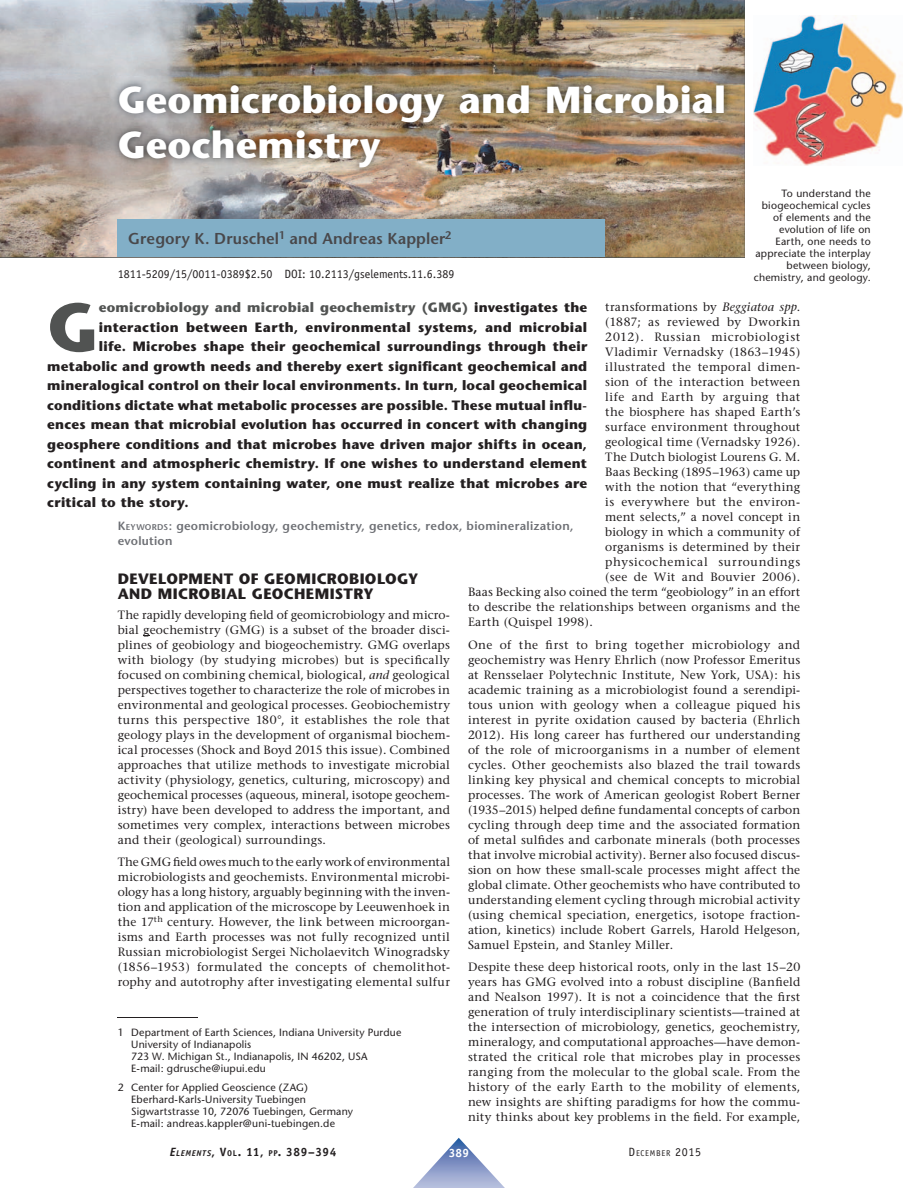
<style>
.page{position:relative;width:918px;height:1188px;background:#fff}
.page>*{position:absolute;margin:0;border:0;box-sizing:border-box;transform-origin:0 0}
.t1{font:700 68.4px "Stone Sans";color:#515352}
.t2{font:700 37.5px/45px "Stone Sans";letter-spacing:.005em;color:#fff}
.t3{font:600 15.75px "Stone Sans";letter-spacing:.005em;color:#49484b}
.t4{font:700 15px/15.8px "Stone Sans";letter-spacing:.02em;color:#231f20}
.t5{font:700 13.5px "Stone Sans";letter-spacing:.015em;color:#231f20}
.t6{font:700 13.5px "Stone Sans";letter-spacing:.015em;color:#515352}
.t7{font:12px/15px "Stone Serif";letter-spacing:.02em;color:#231f20;text-align:justify}
.t8{font:600 12px/15px "Stone Sans";letter-spacing:.025em;color:#6e7075}
.t9{font:12px "Officina Sans";color:#231f20}
.t10{font:12px "Stone Serif";letter-spacing:.05em;color:#231f20}
.t11{font:12px "Stone Serif";letter-spacing:.04em;color:#231f20}
.t12{font:12px "Stone Serif";letter-spacing:.055em;color:#231f20}
.t13{font:700 12px "Officina Sans";letter-spacing:.05em;color:#231f20}
.t14{font:700 12px "Officina Sans";color:#fff}
.t15{font:10.5px/12px "Stone Sans";letter-spacing:.02em;color:#231f20}
.t16{font:8.4px "Officina Sans";letter-spacing:.085em;color:#231f20}
.s1{font-style:italic}
.s2{color:#231f20}
.s3{font-size:8.4px}
.s4{font-style:italic;font-size:8.4px}
.s5{font-size:12px}
</style>
<div class="page">
<svg style="left:413px;top:1138px;width:92px;height:50px"></svg>
<img style="left:753px;top:16px;width:150px;height:150px">
<img style="left:0;top:0;width:745px;height:257px">
<img style="left:111px;top:77px;width:621px;height:97px">
<div style="left:118px;top:220px;width:487px;height:37px;background:#82afc7"></div>
<hr style="left:118px;top:1017px;width:80px;height:1px;background:#231f20">
<h2 class="t2" style="left:118px;top:81px;width:610px">Geomicrobiology and Microbial<br>Geochemistry</h2>
<h3 class="t3" style="left:128px;top:233px;width:325px">Gregory K. Druschel<sup>1</sup> and Andreas Kappler<sup>2</sup></h3>
<p class="t9" style="left:118px;top:270px;width:338px">1811-5209/15/0011-0389$2.50 DOI: 10.2113/gselements.11.6.389</p>
<p class="t15" style="left:754px;top:188px;width:118px;text-align:right">To understand the biogeochemical cycles of elements and the evolution of life on<br>Earth, one needs to appreciate the interplay between biology, chemistry, and geology.</p>
<p class="t7" style="left:605px;top:301px;width:196px">transformations by <span class="s1">Beggiatoa spp</span>.</p>
<p class="t7" style="left:605px;top:316px;width:197px">(1887; as reviewed by Dworkin</p>
<p class="t10" style="left:605px;top:332px;width:197px">2012). Russian microbiologist</p>
<p class="t7" style="left:605px;top:346px;width:197px">Vladimir Vernadsky (1863–1945)</p>
<p class="t11" style="left:605px;top:362px;width:197px">illustrated the temporal dimen-</p>
<p class="t7" style="left:605px;top:376px;width:197px">sion of the interaction between</p>
<p class="t10" style="left:605px;top:392px;width:196px">life and Earth by arguing that</p>
<p class="t7" style="left:605px;top:406px;width:196px">the biosphere has shaped Earth’s</p>
<p class="t7" style="left:605px;top:421px;width:197px">surface environment throughout</p>
<p class="t7" style="left:605px;top:436px;width:197px">geological time (Vernadsky 1926).</p>
<p class="t7" style="left:605px;top:451px;width:196px">The Dutch biologist Lourens G. M.</p>
<p class="t7" style="left:605px;top:466px;width:197px">Baas Becking (1895–1963) came up</p>
<p class="t7" style="left:605px;top:481px;width:196px">with the notion that “everything</p>
<p class="t7" style="left:605px;top:496px;width:196px">is everywhere but the environ-</p>
<p class="t7" style="left:605px;top:511px;width:196px">ment selects,” a novel concept in</p>
<p class="t7" style="left:605px;top:526px;width:196px">biology in which a community of</p>
<p class="t7" style="left:605px;top:541px;width:196px">organisms is determined by their</p>
<p class="t12" style="left:605px;top:557px;width:196px">physicochemical surroundings</p>
<p class="t7" style="left:605px;top:571px;width:196px">(see de Wit and Bouvier 2006).</p>
<p class="t7" style="left:468px;top:586px;width:334px">Baas Becking also coined the term “geobiology” in an effort</p>
<p class="t7" style="left:468px;top:601px;width:334px">to describe the relationships between organisms and the</p>
<p class="t7" style="left:468px;top:616px;width:126px">Earth (Quispel 1998).</p>
<p class="t7" style="left:468px;top:638px;width:334px">One of the first to bring together microbiology and geochemistry was Henry Ehrlich (now Professor Emeritus at Rensselaer Polytechnic Institute, New York, USA): his academic training as a microbiologist found a serendipi&shy;tous union with geology when a colleague piqued his interest in pyrite oxidation caused by bacteria (Ehrlich 2012). His long career has furthered our understanding of the role of microorganisms in a number of element cycles. Other geochemists also blazed the trail towards linking key physical and chemical concepts to microbial processes. The work of American geologist Robert Berner (1935–2015) helped define fundamental concepts of carbon cycling through deep time and the associated formation of metal sulfides and carbonate minerals (both processes that involve microbial activity). Berner also focused discus&shy;sion on how these small-scale processes might affect the global climate. Other geochemists who have contributed to understanding element cycling through microbial activity (using chemical speciation, energetics, isotope fraction&shy;ation, kinetics) include Robert Garrels, Harold Helgeson, Samuel Epstein, and Stanley Miller.</p>
<p class="t7" style="left:468px;top:961px;width:334px">Despite these deep historical roots, only in the last 15–20 years has GMG evolved into a robust discipline (Banfield and Nealson 1997). It is not a coincidence that the first generation of truly interdisciplinary scientists—trained at the intersection of microbiology, genetics, geochemistry, mineralogy, and computational approaches—have demon&shy;strated the critical role that microbes play in processes ranging from the molecular to the global scale. From the history of the early Earth to the mobility of elements, new insights are shifting paradigms for how the commu&shy;nity thinks about key problems in the field. For example,</p>
<h1 class="t1" style="left:47px;top:300px;width:53px">G</h1>
<p class="t6" style="left:99px;top:302px;width:490px">eomicrobiology and microbial geochemistry (GMG) <span class="s2">investigates the</span></p>
<p class="t5" style="left:99px;top:322px;width:490px">interaction between Earth, environmental systems, and microbial</p>
<p class="t5" style="left:99px;top:341px;width:490px">life. Microbes shape their geochemical surroundings through their</p>
<p class="t5" style="left:47px;top:361px;width:541px">metabolic and growth needs and thereby exert significant geochemical and</p>
<p class="t5" style="left:47px;top:380px;width:542px">mineralogical control on their local environments. In turn, local geochemical</p>
<p class="t5" style="left:47px;top:400px;width:541px">conditions dictate what metabolic processes are possible. These mutual influ-</p>
<p class="t5" style="left:47px;top:419px;width:541px">ences mean that microbial evolution has occurred in concert with changing</p>
<p class="t5" style="left:47px;top:439px;width:541px">geosphere conditions and that microbes have driven major shifts in ocean,</p>
<p class="t5" style="left:47px;top:458px;width:541px">continent and atmospheric chemistry. If one wishes to understand element</p>
<p class="t5" style="left:47px;top:478px;width:541px">cycling in any system containing water, one must realize that microbes are</p>
<p class="t5" style="left:47px;top:497px;width:143px">critical to the story.</p>
<p class="t8" style="left:118px;top:519px;width:457px">K<span class="s3">EYWORDS</span>: geomicrobiology, geochemistry, genetics, redox, biomineralization, evolution</p>
<p class="t4" style="left:118px;top:572px;width:302px">DEVELOPMENT OF GEOMICROBIOLOGY<br>AND MICROBIAL GEOCHEMISTRY</p>
<p class="t7" style="left:118px;top:608px;width:334px">The rapidly developing field of geomicrobiology and micro&shy;bial geochemistry (GMG) is a subset of the broader disci&shy;plines of geobiology and biogeochemistry. GMG overlaps with biology (by studying microbes) but is specifically focused on combining chemical, biological, <span class="s1">and</span> geological perspectives together to characterize the role of microbes in environmental and geological processes. Geobiochemistry turns this perspective 180 , it establishes the role that geology plays in the development of organismal biochem&shy;ical processes (Shock and Boyd 2015 this issue). Combined approaches that utilize methods to investigate microbial activity (physiology, genetics, culturing, microscopy) and geochemical processes (aqueous, mineral, isotope geochem&shy;istry) have been developed to address the important, and sometimes very complex, interactions between microbes and their (geological) surroundings.</p>
<p class="t7" style="left:118px;top:856px;width:334px">The GMG field owes much to the early work of environmental microbiologists and geochemists. Environmental microbi&shy;ology has a long history, arguably beginning with the inven&shy;tion and application of the microscope by Leeuwenhoek in the 17<sup>th</sup> century. However, the link between microorgan&shy;isms and Earth processes was not fully recognized until Russian microbiologist Sergei Nicholaevitch Winogradsky (1856–1953) formulated the concepts of chemolithot&shy;rophy and autotrophy after investigating elemental sulfur</p>
<p class="t15" style="left:131px;top:1027px;width:272px;text-indent:-13px">1 Department of Earth Sciences, Indiana University Purdue University of Indianapolis<br>723 W. Michigan St., Indianapolis, IN 46202, USA E-mail: gdrusche@iupui.edu</p>
<p class="t15" style="left:131px;top:1083px;width:223px;text-indent:-13px">2 Center for Applied Geoscience (ZAG)<br>Eberhard-Karls-University Tuebingen Sigwartstrasse 10, 72076 Tuebingen, Germany E-mail: andreas.kappler@uni-tuebingen.de</p>
<p class="t13" style="left:170px;top:1147px;width:168px"><span class="s1">E</span><span class="s4">LEMENTS</span>, V<span class="s3">OL</span>. 11, <span class="s3">PP</span>. 389–394</p>
<p class="t14" style="left:449px;top:1149px;width:22px">389</p>
<p class="t16" style="left:629px;top:1150px;width:74px"><span class="s5">D</span>ECEMBER <span class="s5">2015</span></p>
</div>
